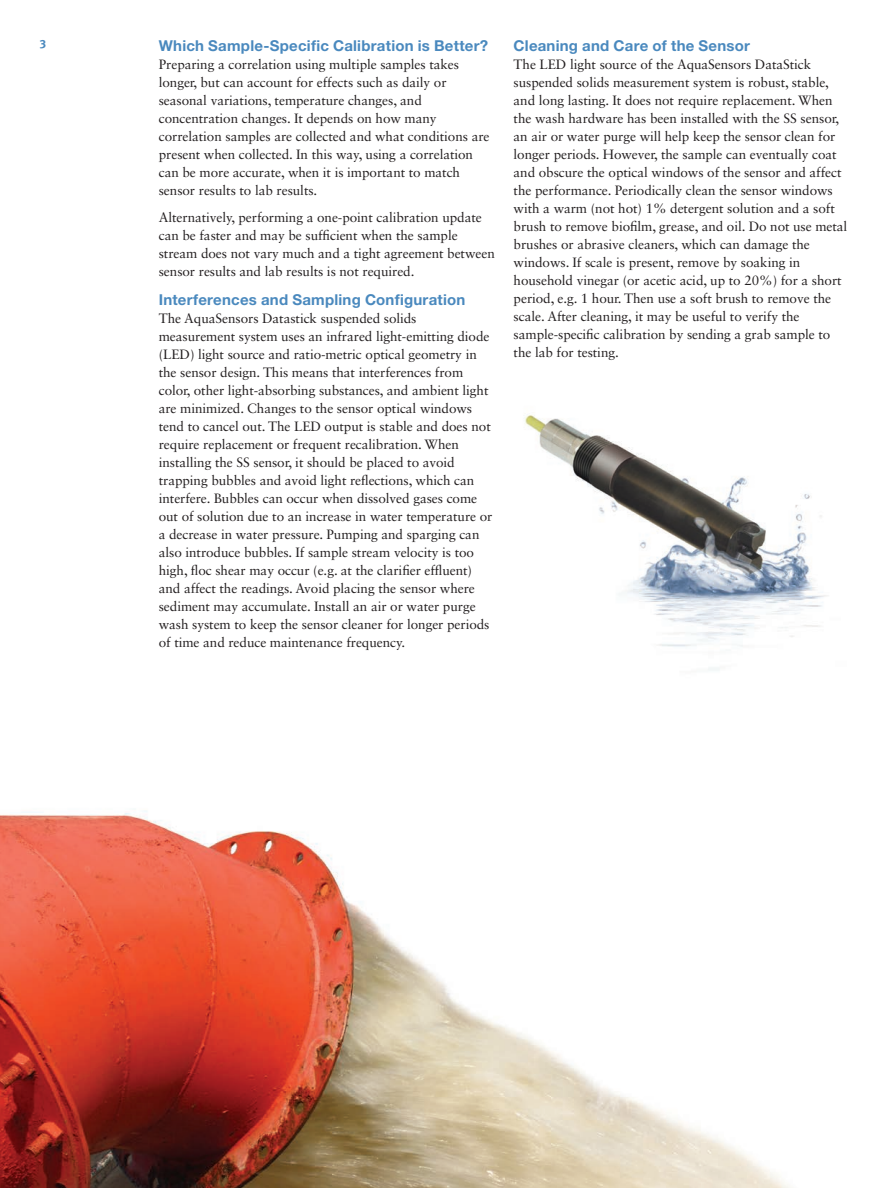
<style>
.page{position:relative;width:891px;height:1188px;background:#fff}
.page>*{position:absolute;margin:0;border:0;box-sizing:border-box;transform-origin:0 0}
.Headline_level_1{font:700 15px "Helvetica Neue LT Std";letter-spacing:.015em;color:#4a89be}
.Body_copy{font:13.5px/18px "Sabon LT Std";letter-spacing:-.005em;color:#231f20}
.t1{font:700 12px "Meta Offc";color:#4a89be}
</style>
<div class="page">
<img style="left:525px;top:415px;width:303px;height:256px">
<img style="left:0;top:811px;width:790px;height:377px">
<p class="t1" style="left:40px;top:37px;width:8px">3</p>
<p class="Headline_level_1" style="left:159px;top:37px;width:331px">Which Sample-Specific Calibration is Better?</p>
<p class="Body_copy" style="left:159px;top:55px;width:332px">Preparing a correlation using multiple samples takes longer, but can account for effects such as daily or seasonal variations, temperature changes, and concentration changes. It depends on how many correlation samples are collected and what conditions are present when collected. In this way, using a correlation can be more accurate, when it is important to match sensor results to lab results.</p>
<p class="Body_copy" style="left:159px;top:208px;width:338px">Alternatively, performing a one-point calibration update can be faster and may be sufficient when the sample stream does not vary much and a tight agreement between sensor results and lab results is not required.</p>
<p class="Headline_level_1" style="left:159px;top:290px;width:308px">Interferences and Sampling Configuration</p>
<p class="Body_copy" style="left:159px;top:309px;width:335px">The AquaSensors Datastick suspended solids measurement system uses an infrared light-emitting diode (LED) light source and ratio-metric optical geometry in the sensor design. This means that interferences from color, other light-absorbing substances, and ambient light are minimized. Changes to the sensor optical windows tend to cancel out. The LED output is stable and does not require replacement or frequent recalibration. When installing the SS sensor, it should be placed to avoid trapping bubbles and avoid light reflections, which can interfere. Bubbles can occur when dissolved gases come out of solution due to an increase in water temperature or a decrease in water pressure. Pumping and sparging can also introduce bubbles. If sample stream velocity is too high, floc shear may occur (e.g. at the clarifier effluent) and affect the readings. Avoid placing the sensor where sediment may accumulate. Install an air or water purge wash system to keep the sensor cleaner for longer periods of time and reduce maintenance frequency.</p>
<p class="Headline_level_1" style="left:514px;top:37px;width:238px">Cleaning and Care of the Sensor</p>
<p class="Body_copy" style="left:514px;top:55px;width:335px">The LED light source of the AquaSensors DataStick suspended solids measurement system is robust, stable, and long lasting. It does not require replacement. When the wash hardware has been installed with the SS sensor, an air or water purge will help keep the sensor clean for longer periods. However, the sample can eventually coat and obscure the optical windows of the sensor and affect the performance. Periodically clean the sensor windows with a warm (not hot) 1% detergent solution and a soft brush to remove biofilm, grease, and oil. Do not use metal brushes or abrasive cleaners, which can damage the windows. If scale is present, remove by soaking in household vinegar (or acetic acid, up to 20%) for a short period, e.g. 1 hour. Then use a soft brush to remove the scale. After cleaning, it may be useful to verify the sample-specific calibration by sending a grab sample to the lab for testing.</p>
</div>
